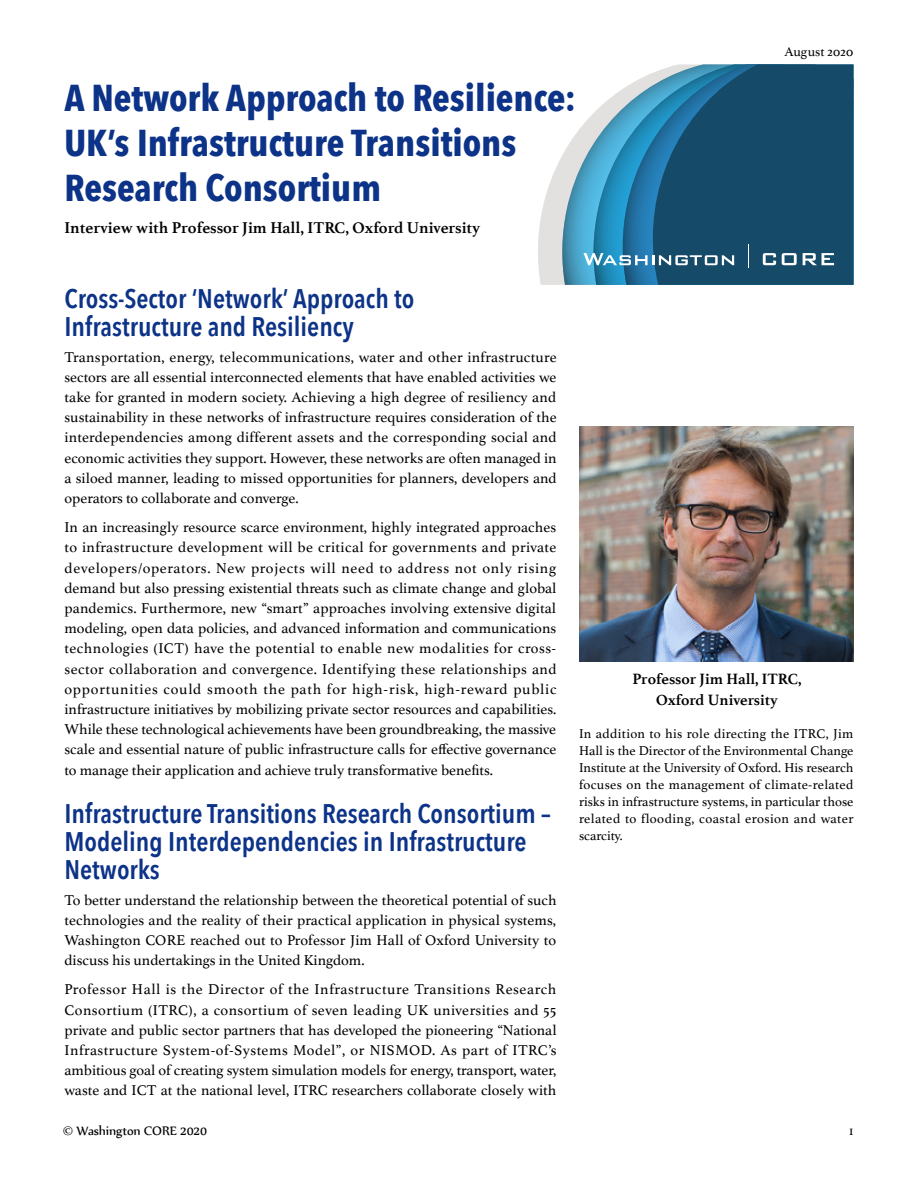
<style>
.page{position:relative;width:918px;height:1188px;background:#fff}
.page>*{position:absolute;margin:0;border:0;box-sizing:border-box;transform-origin:0 0}
.t1{font:700 37.35px/44.7px "Avenir Next Condensed";color:#0c3388}
.t2{font:600 26.85px/27.6px "Avenir Next Condensed";color:#0c3388}
.t3{font:700 16.5px "Athelas";color:#000}
.t4{font:700 15.75px/21.3px "Athelas";color:#000;text-align:center}
.t5{font:15px/20.2px "Athelas";color:#000;text-align:justify}
.t6{font:15px "Nyala";letter-spacing:-.01em;color:#000}
.t7{font:13.5px/17px "Athelas";letter-spacing:.03em;color:#000;text-align:justify}
.t8{font:13.5px "Athelas";color:#000}
</style>
<div class="page">
<img style="left:579px;top:426px;width:275px;height:236px">
<svg style="left:538px;top:158px;width:23px;height:127px;fill:#e2e1e0"></svg>
<svg style="left:562px;top:115px;width:30px;height:170px;background:#88bcd1"></svg>
<svg style="left:594px;top:90px;width:27px;height:195px;background:#54a7c9"></svg>
<svg style="left:623px;top:73px;width:30px;height:212px;background:#3e8fb9"></svg>
<svg style="left:653px;top:65px;width:200px;height:220px;background:#1a5473"></svg>
<svg style="left:583px;top:253px;width:151px;height:12px"></svg>
<svg style="left:748px;top:244px;width:1px;height:24px"></svg>
<svg style="left:763px;top:253px;width:13px;height:12px"></svg>
<svg style="left:782px;top:253px;width:15px;height:12px"></svg>
<svg style="left:803px;top:253px;width:31px;height:12px"></svg>
<h1 class="t1" style="left:64px;top:76px;width:513px">A Network Approach to Resilience:<br>UK’s Infrastructure Transitions<br>Research Consortium</h1>
<p class="t3" style="left:64px;top:214px;width:417px">Interview with Professor Jim Hall, ITRC, Oxford University</p>
<p class="t8" style="left:784px;top:41px;width:71px">August 2020</p>
<h2 class="t2" style="left:64px;top:284px;width:351px">Cross-Sector ‘Network’ Approach to<br>Infrastructure and Resiliency</h2>
<p class="t5" style="left:64px;top:346px;width:494px">Transportation, energy, telecommunications, water and other infrastructure sectors are all essential interconnected elements that have enabled activities we take for granted in modern society. Achieving a high degree of resiliency and sustainability in these networks of infrastructure requires consideration of the interdependencies among different assets and the corresponding social and economic activities they support. However, these networks are often managed in a siloed manner, leading to missed opportunities for planners, developers and operators to collaborate and converge.</p>
<p class="t5" style="left:64px;top:517px;width:494px">In an increasingly resource scarce environment, highly integrated approaches to infrastructure development will be critical for governments and private developers/operators. New projects will need to address not only rising demand but also pressing existential threats such as climate change and global pandemics. Furthermore, new “smart” approaches involving extensive digital modeling, open data policies, and advanced information and communications technologies (ICT) have the potential to enable new modalities for cross&shy;sector collaboration and convergence. Identifying these relationships and opportunities could smooth the path for high-risk, high-reward public infrastructure initiatives by mobilizing private sector resources and capabilities.<br>While these technological achievements have been groundbreaking, the massive scale and essential nature of public infrastructure calls for effective governance to manage their application and achieve truly transformative benefits.</p>
<h2 class="t2" style="left:64px;top:799px;width:488px">Infrastructure Transitions Research Consortium –<br>Modeling Interdependencies in Infrastructure<br>Networks</h2>
<p class="t5" style="left:64px;top:889px;width:494px">To better understand the relationship between the theoretical potential of such technologies and the reality of their practical application in physical systems, Washington CORE reached out to Professor Jim Hall of Oxford University to discuss his undertakings in the United Kingdom.</p>
<p class="t5" style="left:64px;top:979px;width:494px">Professor Hall is the Director of the Infrastructure Transitions Research Consortium (ITRC), a consortium of seven leading UK universities and 55 private and public sector partners that has developed the pioneering “National Infrastructure System-of-Systems Model”, or NISMOD. As part of ITRC’s ambitious goal of creating system simulation models for energy, transport, water, waste and ICT at the national level, ITRC researchers collaborate closely with</p>
<p class="t4" style="left:632px;top:668px;width:171px">Professor Jim Hall, ITRC,<br>Oxford University</p>
<p class="t7" style="left:579px;top:724px;width:276px">In addition to his role directing the ITRC, Jim Hall is the Director of the Environmental Change Institute at the University of Oxford. His research focuses on the management of climate-related risks in infrastructure systems, in particular those related to flooding, coastal erosion and water scarcity.</p>
<p class="t6" style="left:63px;top:1122px;width:146px">© Washington CORE 2020</p>
<p class="t7" style="left:849px;top:1121px;width:6px">1</p>
</div>
